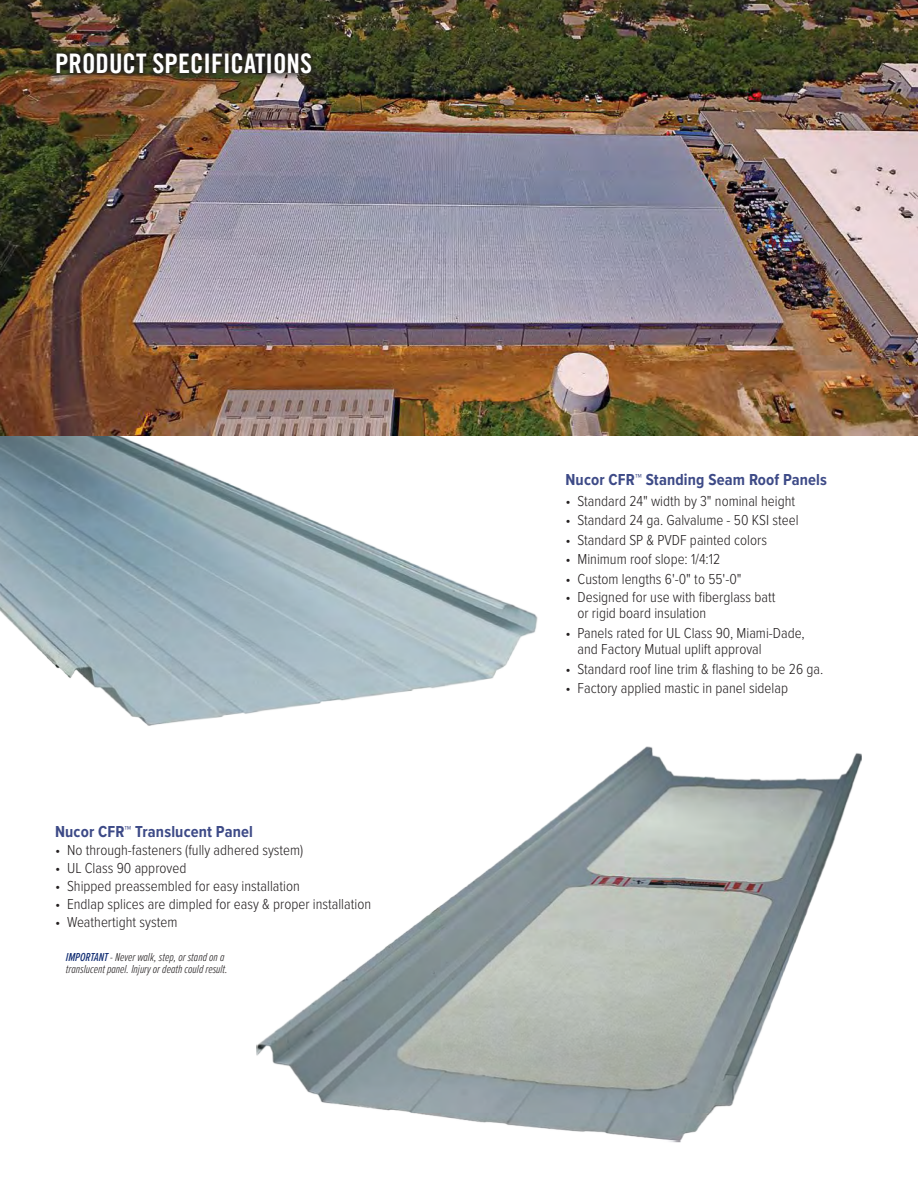
<style>
.page{position:relative;width:918px;height:1188px;background:#fff}
.page>*{position:absolute;margin:0;border:0;box-sizing:border-box;transform-origin:0 0}
.t1{font:27px "Trade Gothic LT Std Bd Cn 20";color:#fff}
.t2{font:700 16.5px "Proxima Nova Cond";letter-spacing:.01em;color:#3d4a87}
.t3{font:300 15px/16.5px "Proxima Nova Cond";color:#231f20}
.t4{font:italic 300 12px/12px "Proxima Nova Ex Cn";color:#231f20}
.s1{font-weight:500;color:#132f74}
.s2{font-family:"Proxima Nova Ex Cn"}
</style>
<div class="page">
<img style="left:256px;top:746px;width:606px;height:396px">
<img style="left:0;top:435px;width:541px;height:291px">
<img style="left:0;top:0;width:918px;height:435px">
<div style="left:50px;top:47px;width:269px;height:34px;background:#231f20;opacity:.75"></div>
<h1 class="t1" style="left:55px;top:47px;width:258px">PRODUCT SPECIFICATIONS</h1>
<p class="t2" style="left:55px;top:820px;width:199px">Nucor CFR™ Translucent Panel</p>
<p class="t3" style="left:55px;top:841px;width:250px">• No through-fasteners (fully adhered system)</p>
<p class="t3" style="left:55px;top:859px;width:133px">• UL Class 90 approved</p>
<p class="t3" style="left:55px;top:877px;width:246px">• Shipped preassembled for easy installation</p>
<p class="t3" style="left:55px;top:895px;width:318px">• Endlap splices are dimpled for easy &amp; proper installation</p>
<p class="t3" style="left:55px;top:913px;width:124px">• Weathertight system</p>
<p class="t4" style="left:66px;top:950px;width:164px"><span class="s1">IMPORTANT</span> - Never walk, step, or stand on a translucent panel. Injury or death could result.</p>
<p class="t2" style="left:566px;top:467px;width:263px">Nucor CFR™ Standing Seam Roof Panels</p>
<p class="t3" style="left:566px;top:492px;width:231px">• Standard 24" width by 3" nominal height</p>
<p class="t3" style="left:566px;top:511px;width:235px">• Standard 24 ga. Galvalume - 50 KSI steel</p>
<p class="t3" style="left:566px;top:531px;width:203px">• Standard SP &amp; PVDF painted colors</p>
<p class="t3" style="left:566px;top:550px;width:156px">• Minimum roof slope: 1/4:12</p>
<p class="t3" style="left:566px;top:570px;width:178px">• Custom lengths 6<span class="s2">'</span>-0" to 55'-0"</p>
<p class="t3" style="left:578px;top:588px;width:200px;text-indent:-12px">• Designed for use with fiberglass batt or rigid board insulation</p>
<p class="t3" style="left:578px;top:624px;width:229px;text-indent:-12px">• Panels rated for UL Class 90, Miami-Dade, and Factory Mutual uplift approval</p>
<p class="t3" style="left:566px;top:660px;width:259px">• Standard roof line trim &amp; flashing to be 26 ga.</p>
<p class="t3" style="left:566px;top:679px;width:224px">• Factory applied mastic in panel sidelap</p>
</div>
